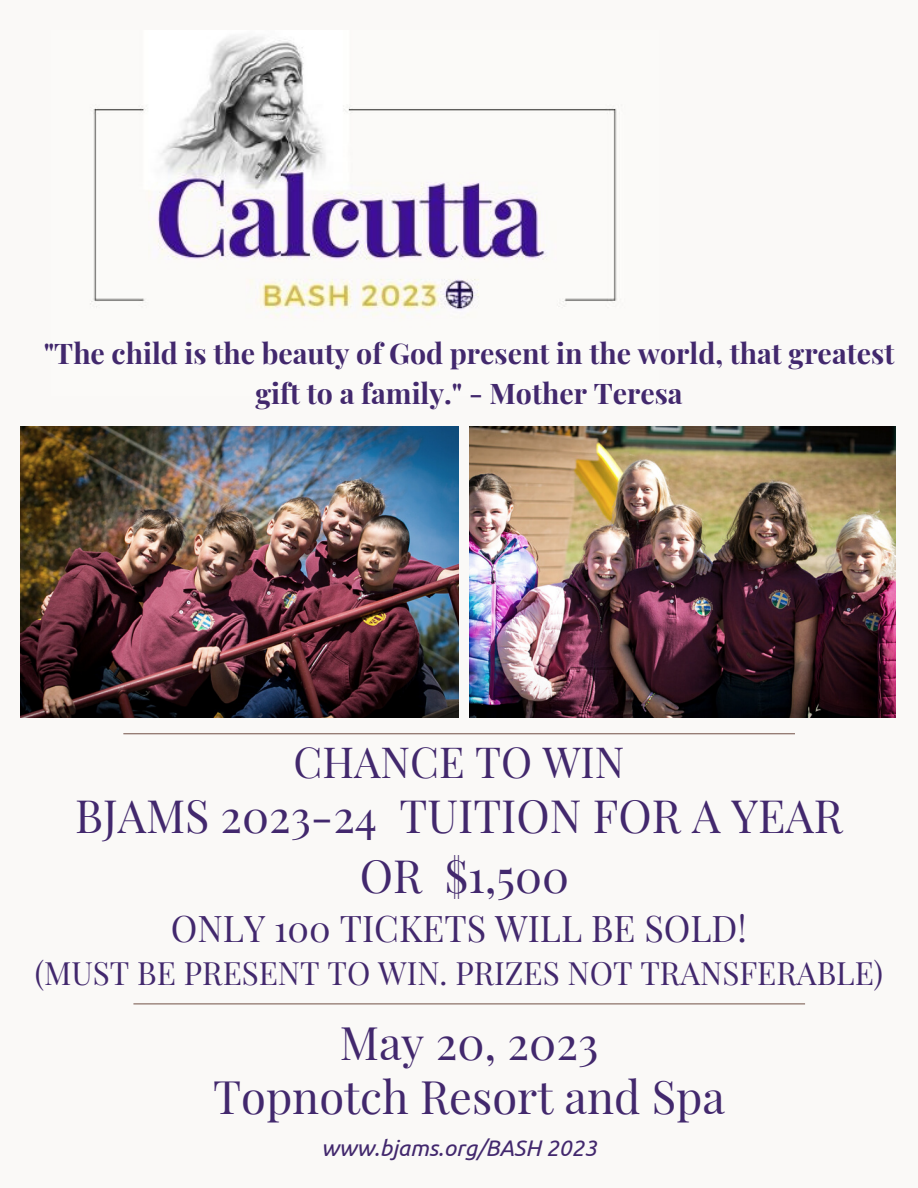
<style>
.page{position:relative;width:918px;height:1188px;background:#faf9f7}
.page>*{position:absolute;margin:0;border:0;box-sizing:border-box;transform-origin:0 0}
.t1{font:45.3px/54px "Playfair Display";color:#42286d;text-align:center}
.t2{font:45px/59.7px "Playfair Display";color:#42286d;text-align:center}
.t3{font:42px "Playfair Display";color:#42286d}
.t4{font:36px "Playfair Display";color:#42286d}
.t5{font:31.5px "Playfair Display";color:#42286d}
.t6{font:700 28.5px/39.3px "Playfair Display";color:#42286d;text-align:center}
.t7{font:italic 22.5px "Ubuntu";color:#42286d}
</style>
<div class="page">
<img style="left:91px;top:37px;width:526px;height:278px">
<img style="left:20px;top:426px;width:439px;height:291px">
<img style="left:469px;top:426px;width:426px;height:291px">
<hr style="left:133px;top:1003px;width:672px;height:1px;background:#81645a">
<hr style="left:123px;top:733px;width:672px;height:1px;background:#81645a">
<p class="t6" style="left:44px;top:333px;width:852px">"The child is the beauty of God present in the world, that greatest gift to a family." - Mother Teresa</p>
<h3 class="t3" style="left:294px;top:733px;width:332px">CHANCE TO WIN</h3>
<h2 class="t2" style="left:75px;top:785px;width:769px">BJAMS 2023-24 TUITION FOR A YEAR<br>OR $1,500</h2>
<p class="t4" style="left:171px;top:903px;width:578px">ONLY 100 TICKETS WILL BE SOLD!</p>
<p class="t5" style="left:35px;top:951px;width:850px">(MUST BE PRESENT TO WIN. PRIZES NOT TRANSFERABLE)</p>
<h1 class="t1" style="left:213px;top:1015px;width:513px">May 20, 2023<br>Topnotch Resort and Spa</h1>
<p class="t7" style="left:321px;top:1135px;width:277px">www.bjams.org/BASH 2023</p>
</div>
